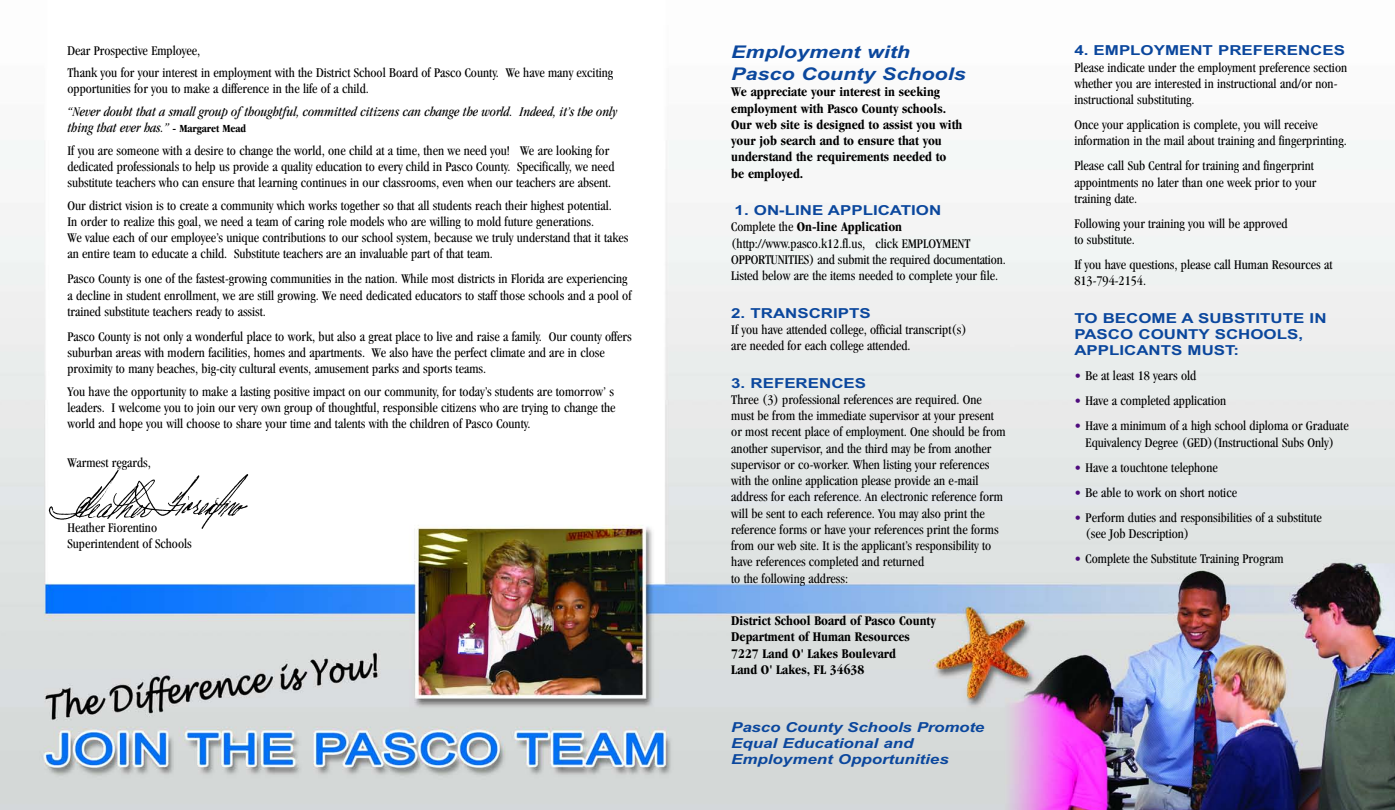
<style>
.page{position:relative;width:1395px;height:810px;background:#fff}
.page>*{position:absolute;margin:0;border:0;box-sizing:border-box;transform-origin:0 0}
.t1{font:italic 700 17.5px/22.5px "Arial Narrow";color:#0b479d;scale:1.5 1}
.t2{font:condensed 13.75px/16.2px "Garamond";color:#000}
.t3{font:700 condensed 13.75px/16.2px "Garamond";color:#000}
.t4{font:italic condensed 13.75px/16.2px "Garamond";color:#000}
.t5{font:700 13.75px/16.2px "Arial Narrow";color:#0b479d;scale:1.5 1}
.t6{font:italic 700 13.75px/16.2px "Arial Narrow";color:#0b479d;scale:1.5 1}
.s1{font-weight:700;font-style:normal;font-size:11.25px}
.s2{font-weight:700}
.s3{color:#4e0b7d}
</style>
<div class="page">
<img style="left:0;top:141px;width:1395px;height:669px">
<img style="left:34px;top:448px;width:250px;height:102px">
<p class="t2" style="left:68px;top:40px;width:547px;line-height:22.5px">Dear Prospective Employee,<br>Thank you for your interest in employment with the District School Board of Pasco County. We have many exciting</p>
<p class="t2" style="left:68px;top:82px;width:303px">opportunities for you to make a difference in the life of a child.</p>
<p class="t4" style="left:68px;top:105px;width:552px">“Never doubt that a small group of thoughtful, committed citizens can change the world. Indeed, it’s the only thing that ever has.” <span class="s1">- Margaret Mead</span></p>
<p class="t2" style="left:68px;top:143px;width:548px">If you are someone with a desire to change the world, one child at a time, then we need you! We are looking for dedicated professionals to help us provide a quality education to every child in Pasco County. Specifically, we need substitute teachers who can ensure that learning continues in our classrooms, even when our teachers are absent.</p>
<p class="t2" style="left:68px;top:198px;width:562px">Our district vision is to create a community which works together so that all students reach their highest potential.<br>In order to realize this goal, we need a team of caring role models who are willing to mold future generations.<br>We value each of our employee’s unique contributions to our school system, because we truly understand that it takes an entire team to educate a child. Substitute teachers are an invaluable part of that team.</p>
<p class="t2" style="left:68px;top:272px;width:565px">Pasco County is one of the fastest-growing communities in the nation. While most districts in Florida are experiencing a decline in student enrollment, we are still growing. We need dedicated educators to staff those schools and a pool of trained substitute teachers ready to assist.</p>
<p class="t2" style="left:68px;top:329px;width:566px">Pasco County is not only a wonderful place to work, but also a great place to live and raise a family. Our county offers suburban areas with modern facilities, homes and apartments. We also have the perfect climate and are in close proximity to many beaches, big-city cultural events, amusement parks and sports teams.</p>
<p class="t2" style="left:68px;top:384px;width:550px;text-align:justify">You have the opportunity to make a lasting positive impact on our community, for today’s students are tomorrow’ s leaders. I welcome you to join our very own group of thoughtful, responsible citizens who are trying to change the world and hope you will choose to share your time and talents with the children of Pasco County.</p>
<p class="t2" style="left:68px;top:456px;width:85px">Warmest regards,</p>
<p class="t2" style="left:68px;top:521px;width:126px">Heather Fiorentino<br>Superintendent of Schools</p>
<p class="t1" style="left:731px;top:40px;width:158px">Employment with<br>Pasco County Schools</p>
<p class="t3" style="left:731px;top:85px;width:233px">We appreciate your interest in seeking employment with Pasco County schools.<br>Our web site is designed to assist you with your job search and to ensure that you understand the requirements needed to be employed.</p>
<p class="t5" style="left:735px;top:202px;width:139px">1. ON-LINE APPLICATION</p>
<p class="t2" style="left:731px;top:220px;width:276px">Complete the <span class="s2">On-line Application </span>(http://www.pasco.k12.fl.us, click EMPLOYMENT OPPORTUNITIES) and submit the required documentation.<br>Listed below are the items needed to complete your file.</p>
<p class="t5" style="left:731px;top:305px;width:95px">2. TRANSCRIPTS</p>
<p class="t2" style="left:731px;top:322px;width:237px">If you have attended college, official transcript(s) are needed for each college attended.</p>
<p class="t5" style="left:731px;top:375px;width:91px">3. REFERENCES</p>
<p class="t2" style="left:731px;top:392px;width:276px">Three (3) professional references are required. One must be from the immediate supervisor at your present or most recent place of employment. One should be from another supervisor, and the third may be from another supervisor or co-worker. When listing your references with the online application please provide an e-mail address for each reference. An electronic reference form will be sent to each reference. You may also print the reference forms or have your references print the forms from our web site. It is the applicant’s responsibility to have references completed and returned<br>to the following address:</p>
<p class="t3" style="left:731px;top:614px;width:206px">District School Board of Pasco County<br>Department of Human Resources<br>7227 Land O' Lakes Boulevard<br>Land O' Lakes, FL 34638</p>
<p class="t6" style="left:731px;top:719px;width:170px">Pasco County Schools Promote<br>Equal Educational and<br>Employment Opportunities</p>
<p class="t5" style="left:1074px;top:42px;width:182px">4. EMPLOYMENT PREFERENCES</p>
<p class="t2" style="left:1074px;top:60px;width:274px">Please indicate under the employment preference section whether you are interested in instructional and/or non&shy;instructional substituting.</p>
<p class="t2" style="left:1074px;top:118px;width:274px">Once your application is complete, you will receive information in the mail about training and fingerprinting.</p>
<p class="t2" style="left:1074px;top:159px;width:244px">Please call Sub Central for training and fingerprint appointments no later than one week prior to your training date.</p>
<p class="t2" style="left:1074px;top:216px;width:215px">Following your training you will be approved to substitute.</p>
<p class="t2" style="left:1074px;top:258px;width:260px">If you have questions, please call Human Resources at<br>813-794-2154.</p>
<p class="t5" style="left:1074px;top:310px;width:170px">TO BECOME A SUBSTITUTE IN<br>PASCO COUNTY SCHOOLS,<br>APPLICANTS MUST:</p>
<p class="t2" style="left:1074px;top:369px;width:123px"><span class="s3">•</span> Be at least 18 years old</p>
<p class="t2" style="left:1074px;top:394px;width:153px"><span class="s3">•</span> Have a completed application</p>
<p class="t2" style="left:1074px;top:419px;width:276px;text-align:center"><span class="s3">•</span> Have a minimum of a high school diploma or Graduate<br>Equivalency Degree (GED)(Instructional Subs Only)</p>
<p class="t2" style="left:1074px;top:460px;width:145px"><span class="s3">•</span> Have a touchtone telephone</p>
<p class="t2" style="left:1074px;top:485px;width:164px"><span class="s3">•</span> Be able to work on short notice</p>
<p class="t2" style="left:1086px;top:510px;width:238px;text-indent:-11px"><span class="s3">•</span> Perform duties and responsibilities of a substitute (see Job Description)</p>
<p class="t2" style="left:1074px;top:551px;width:211px"><span class="s3">•</span> Complete the Substitute Training Program</p>
</div>
